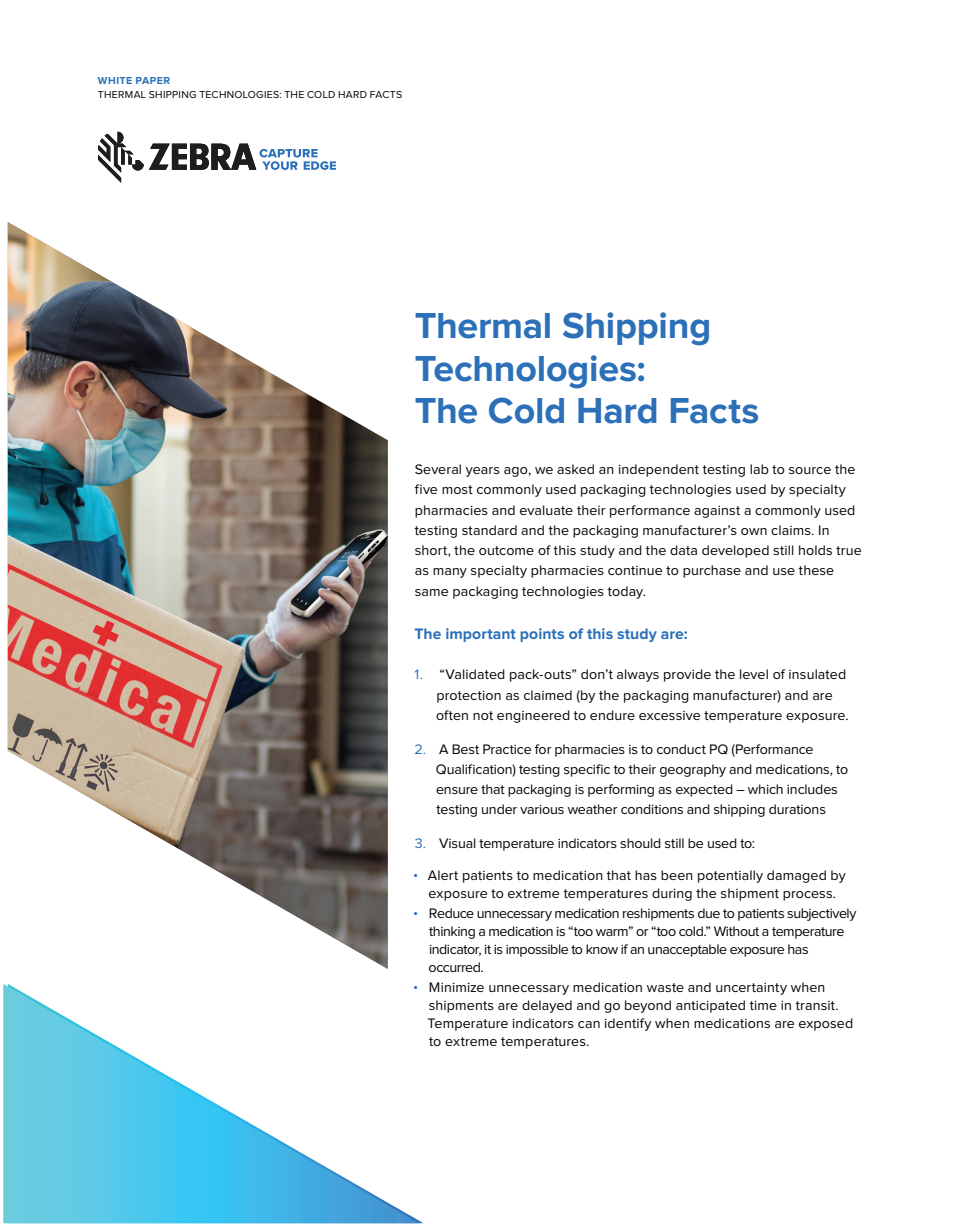
<style>
.page{position:relative;width:961px;height:1231px;background:#fff}
.page>*{position:absolute;margin:0;border:0;box-sizing:border-box;transform-origin:0 0}
.Heading-2-Cover{font:700 37.5px/43.5px "Proxima Nova";letter-spacing:-.005em;color:#2b70b8}
.Subhead-2{font:700 15.75px "Proxima Nova";color:#2b70b8}
.Body{font:14.25px/20.2px "Proxima Nova";letter-spacing:.005em;color:#040503}
.Body-2{font:14.25px/18px "Proxima Nova";letter-spacing:-.03em;color:#040503}
.t1{font:10.5px "Proxima Nova";letter-spacing:.025em;color:#040503}
.Collateral_Type{font:700 10.5px "Proxima Nova";letter-spacing:.04em;color:#2b70b8}
.s1{color:#2b70b8}
</style>
<div class="page">
<svg style="left:98px;top:132px;width:238px;height:51px"></svg>
<svg style="left:3px;top:984px;width:416px;height:239px"></svg>
<img style="left:8px;top:222px;width:380px;height:747px">
<p class="Collateral_Type" style="left:98px;top:74px;width:74px">WHITE PAPER</p>
<p class="t1" style="left:98px;top:90px;width:306px">THERMAL SHIPPING TECHNOLOGIES: THE COLD HARD FACTS</p>
<p class="Heading-2-Cover" style="left:415px;top:304px;width:298px">Thermal Shipping<br>Technologies:</p>
<p class="Heading-2-Cover" style="left:415px;top:390px;width:346px">The Cold Hard Facts</p>
<p class="Body" style="left:415px;top:460px;width:448px">Several years ago, we asked an independent testing lab to source the five most commonly used packaging technologies used by specialty pharmacies and evaluate their performance against a commonly used testing standard and the packaging manufacturer’s own claims. In short, the outcome of this study and the data developed still holds true as many specialty pharmacies continue to purchase and use these same packaging technologies today.</p>
<p class="Subhead-2" style="left:414px;top:624px;width:275px">The important points of this study are:</p>
<p class="Body" style="left:436px;top:665px;width:414px;text-indent:-22px"><span class="s1">1.</span> “Validated pack-outs” don’t always provide the level of insulated protection as claimed (by the packaging manufacturer) and are often not engineered to endure excessive temperature exposure.</p>
<p class="Body" style="left:436px;top:739px;width:414px;text-indent:-21px"><span class="s1">2.</span> A Best Practice for pharmacies is to conduct PQ (Performance Qualification) testing specific to their geography and medications, to ensure that packaging is performing as expected – which includes testing under various weather conditions and shipping durations</p>
<p class="Body" style="left:415px;top:834px;width:342px"><span class="s1">3.</span> Visual temperature indicators should still be used to:</p>
<p class="Body" style="left:413px;top:866px;width:434px;line-height:18px;text-align:center"><span class="s1">•</span> Alert patients to medication that has been potentially damaged by exposure to extreme temperatures during the shipment process.</p>
<p class="Body-2" style="left:428px;top:904px;width:429px;text-indent:-15px"><span class="s1">•</span> Reduce unnecessary medication reshipments due to patients subjectively thinking a medication is “too warm” or “too cold.” Without a temperature indicator, it is impossible to know if an unacceptable exposure has occurred.</p>
<p class="Body" style="left:427px;top:979px;width:427px;line-height:18px;text-indent:-14px"><span class="s1">•</span> Minimize unnecessary medication waste and uncertainty when shipments are delayed and go beyond anticipated time in transit.<br>Temperature indicators can identify when medications are exposed to extreme temperatures.</p>
</div>
